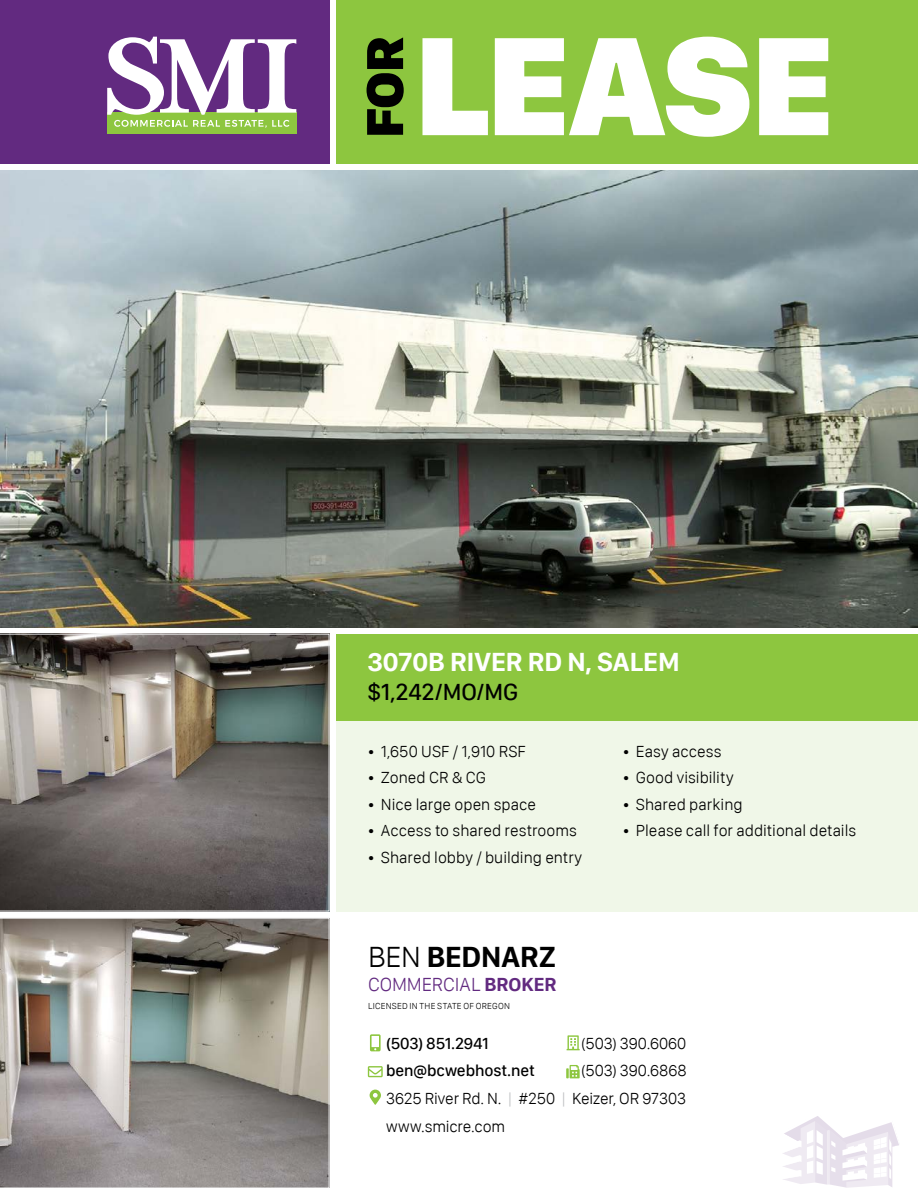
<style>
.page{position:relative;width:918px;height:1188px;background:#fff}
.page>*{position:absolute;margin:0;border:0;box-sizing:border-box;transform-origin:0 0}
.t1{font:900 145.5px "SF Compact Display";letter-spacing:-.02em;color:#fff}
.t2{font:900 54px "SF Compact Display";color:#000}
.t3{font:700 30px "SF Compact Display";color:#000}
.t4{font:700 27px "SF Compact Display";letter-spacing:-.005em;color:#fff}
.t5{font:500 24px "SF Compact Display";letter-spacing:-.01em;color:#000}
.t6{font:300 19.5px "SF Compact Display";letter-spacing:-.005em;color:#622a80}
.t7{font:300 16.5px/27.8px "SF Compact Display";color:#000;text-align:justify}
.t8{font:500 16.5px "SF Compact Display";letter-spacing:-.005em;color:#000}
.t9{font:300 9px "SF Compact Display";letter-spacing:.02em;color:#000}
.s1{font-weight:300}
.s2{font-weight:700}
.s3{color:#bcbec0}
</style>
<div class="page">
<div style="left:336px;top:720px;width:582px;height:191px;background:#f0f7e8"></div>
<div style="left:336px;top:634px;width:582px;height:86px;background:#8dc63f"></div>
<img style="left:0;top:171px;width:918px;height:457px">
<svg style="left:783px;top:1116px;width:116px;height:72px"></svg>
<svg style="left:0;top:634px;width:329px;height:277px;background:#736e69"></svg>
<svg style="left:0;top:918px;width:329px;height:270px;background:#96928c"></svg>
<svg style="left:370px;top:1034px;width:11px;height:17px"></svg>
<svg style="left:368px;top:1066px;width:15px;height:11px"></svg>
<svg style="left:567px;top:1035px;width:13px;height:15px"></svg>
<svg style="left:566px;top:1065px;width:14px;height:13px"></svg>
<svg style="left:370px;top:1090px;width:11px;height:15px"></svg>
<div style="left:0;top:0;width:329px;height:163px;background:#622a80"></div>
<div style="left:336px;top:0;width:582px;height:163px;background:#8dc63f"></div>
<div style="left:107px;top:113px;width:189px;height:21px;background:#8dc63f"></div>
<svg style="left:107px;top:37px;width:189px;height:91px"></svg>
<h2 class="t2" style="left:351px;top:138px;width:102px;rotate:-90deg">FOR</h2>
<h1 class="t1" style="left:414px;top:-6px;width:422px">LEASE</h1>
<h3 class="t4" style="left:367px;top:645px;width:314px">3070B RIVER RD N, SALEM</h3>
<h3 class="t5" style="left:367px;top:677px;width:152px">$1,242/MO/MG</h3>
<p class="t7" style="left:367px;top:737px;width:160px">• 1,650 USF / 1,910 RSF</p>
<p class="t7" style="left:367px;top:764px;width:120px">• Zoned CR &amp; CG</p>
<p class="t7" style="left:367px;top:790px;width:170px">• Nice large open space</p>
<p class="t7" style="left:367px;top:817px;width:211px">• Access to shared restrooms</p>
<p class="t7" style="left:367px;top:843px;width:216px">• Shared lobby / building entry</p>
<p class="t7" style="left:622px;top:737px;width:101px">• Easy access</p>
<p class="t7" style="left:622px;top:764px;width:113px">• Good visibility</p>
<p class="t7" style="left:622px;top:790px;width:122px">• Shared parking</p>
<p class="t7" style="left:622px;top:817px;width:235px">• Please call for additional details</p>
<h3 class="t3" style="left:368px;top:939px;width:190px"><span class="s1">BEN</span> BEDNARZ</h3>
<p class="t6" style="left:368px;top:973px;width:190px">COMMERCIAL <span class="s2">BROKER</span></p>
<p class="t9" style="left:368px;top:1001px;width:144px">LICENSED IN THE STATE OF OREGON</p>
<p class="t8" style="left:386px;top:1033px;width:104px">(503) 851.2941</p>
<p class="t7" style="left:581px;top:1029px;width:107px">(503) 390.6060</p>
<p class="t8" style="left:386px;top:1061px;width:150px">ben@bcwebhost.net</p>
<p class="t7" style="left:386px;top:1057px;width:302px;text-indent:195px">(503) 390.6868<br>3625 River Rd. N. <span class="s3">|</span> #250 <span class="s3">|</span> Keizer, OR 97303 www.smicre.com</p>
</div>
